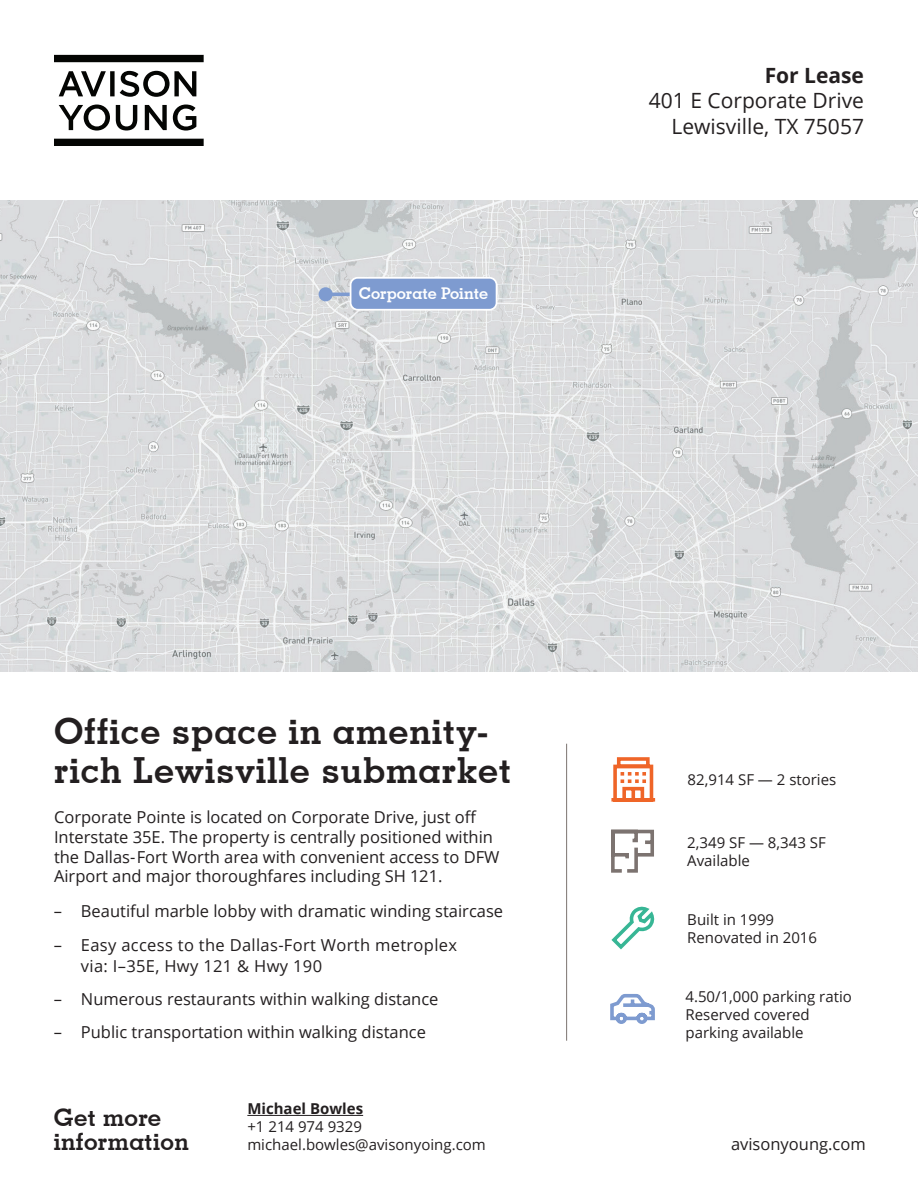
<style>
.page{position:relative;width:918px;height:1188px;background:#fff}
.page>*{position:absolute;margin:0;border:0;box-sizing:border-box;transform-origin:0 0}
.t1{font:700 36px/39px "Geometric Slab 703 BT";letter-spacing:.025em;color:#231f20}
.t2{font:700 24px/24px "Geometric Slab 703 BT";letter-spacing:.015em;color:#231f20}
.t3{font:21px/25.2px "Open Sans";color:#231f20;text-align:right}
.t4{font:700 21px "Open Sans";color:#231f20}
.t5{font:16.5px/19.8px "Open Sans";color:#231f20}
.t6{font:16.5px/21px "Open Sans";letter-spacing:.02em;color:#231f20}
.t7{font:700 16.2px "Geometric Slab 703 BT";color:#fff}
.t8{font:15px/18px "Open Sans";color:#231f20}
.t9{font:700 15px "Open Sans";color:#231f20}
</style>
<div class="page">
<svg style="left:54px;top:55px;width:150px;height:7px"></svg>
<svg style="left:54px;top:139px;width:150px;height:7px"></svg>
<svg style="left:59px;top:71px;width:137px;height:26px"></svg>
<svg style="left:59px;top:105px;width:51px;height:26px"></svg>
<svg style="left:116px;top:105px;width:21px;height:26px"></svg>
<svg style="left:145px;top:105px;width:22px;height:25px"></svg>
<svg style="left:173px;top:105px;width:23px;height:26px"></svg>
<img style="left:0;top:201px;width:918px;height:471px">
<hr style="left:566px;top:744px;width:1px;height:297px;background:#7c7370">
<svg style="left:610px;top:994px;width:45px;height:30px"></svg>
<svg style="left:611px;top:908px;width:44px;height:42px"></svg>
<svg style="left:611px;top:829px;width:43px;height:44px"></svg>
<svg style="left:611px;top:757px;width:45px;height:45px"></svg>
<hr style="left:247px;top:1115px;width:116px;height:1px;background:#231f20">
<hr style="left:326px;top:293px;width:59px;height:3px;background:#7e9bd0">
<div style="left:319px;top:287px;width:14px;height:14px;background:#7e9bd0;border-radius:50%"></div>
<div style="left:351px;top:278px;width:146px;height:32px;background:#7e9bd0;border-radius:7px"></div>
<div style="left:350px;top:277px;width:147px;height:34px;border:2px solid #fff;border-radius:7px"></div>
<p class="t7" style="left:359px;top:283px;width:131px">Corporate Pointe</p>
<p class="t4" style="left:765px;top:61px;width:101px">For Lease</p>
<p class="t3" style="left:649px;top:88px;width:217px">401 E Corporate Drive<br>Lewisville, TX 75057</p>
<h1 class="t1" style="left:54px;top:712px;width:459px">Office space in amenity&shy;rich Lewisville submarket</h1>
<p class="t5" style="left:54px;top:807px;width:447px">Corporate Pointe is located on Corporate Drive, just off Interstate 35E. The property is centrally positioned within the Dallas-Fort Worth area with convenient access to DFW Airport and major thoroughfares including SH 121.</p>
<p class="t5" style="left:54px;top:901px;width:451px">– Beautiful marble lobby with dramatic winding staircase</p>
<p class="t6" style="left:81px;top:934px;width:378px;text-indent:-27px">– Easy access to the Dallas-Fort Worth metroplex via: I–35E, Hwy 121 &amp; Hwy 190</p>
<p class="t5" style="left:54px;top:989px;width:386px">– Numerous restaurants within walking distance</p>
<p class="t5" style="left:54px;top:1022px;width:374px">– Public transportation within walking distance</p>
<h2 class="t2" style="left:54px;top:1106px;width:136px">Get more information</h2>
<p class="t9" style="left:247px;top:1098px;width:117px">Michael Bowles</p>
<p class="t8" style="left:247px;top:1117px;width:240px">+1 214 974 9329 michael.bowles@avisonyoing.com</p>
<p class="t8" style="left:688px;top:770px;width:150px">82,914 SF — 2 stories</p>
<p class="t8" style="left:687px;top:833px;width:140px">2,349 SF — 8,343 SF<br>Available</p>
<p class="t8" style="left:687px;top:910px;width:131px">Built in 1999<br>Renovated in 2016</p>
<p class="t8" style="left:686px;top:987px;width:168px">4.50/1,000 parking ratio<br>Reserved covered parking available</p>
<p class="t5" style="left:731px;top:1134px;width:136px">avisonyoung.com</p>
</div>
